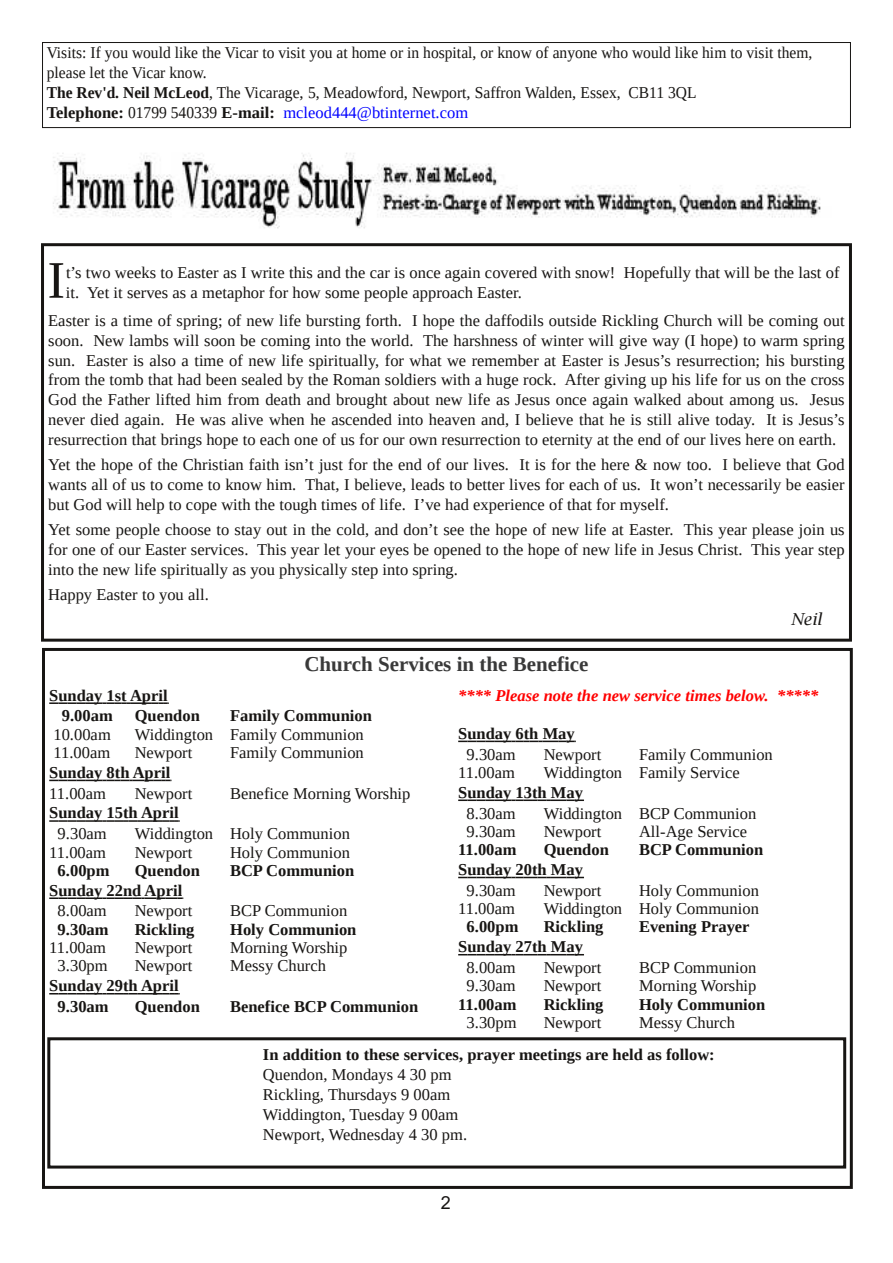
<style>
.page{position:relative;width:893px;height:1263px;background:#fff}
.page>*{position:absolute;margin:0;border:0;box-sizing:border-box;transform-origin:0 0}
.t1{font:52.65px "Liberation Serif";color:#171513}
.t2{font:700 21px "Liberation Serif";color:#393939}
.t3{font:18px "Arial";color:#171513}
.t4{font:16.5px/19.8px "Liberation Serif";color:#171513;text-align:justify}
.t5{font:700 16.5px/20.9px "Liberation Serif";color:#171513}
.t6{font:16.5px/19.8px "Liberation Serif";color:#171513;scale:.94 1}
.t7{font:italic 700 16.5px "Liberation Serif";color:#f00}
.t8{font:italic 16.5px "Lucida Bright";color:#171513}
.s1{font-weight:700}
.s2{color:#00f}
</style>
<div class="page">
<img style="left:53px;top:153px;width:768px;height:76px">
<div style="left:43px;top:43px;width:807px;height:85px;border:1px solid #171513"></div>
<svg style="left:49px;top:702px;width:120px;height:2px"></svg>
<svg style="left:49px;top:780px;width:122px;height:1px"></svg>
<svg style="left:49px;top:820px;width:131px;height:2px"></svg>
<svg style="left:49px;top:897px;width:134px;height:2px"></svg>
<svg style="left:49px;top:993px;width:131px;height:1px"></svg>
<svg style="left:458px;top:741px;width:118px;height:1px"></svg>
<svg style="left:458px;top:799px;width:126px;height:2px"></svg>
<svg style="left:458px;top:877px;width:126px;height:1px"></svg>
<svg style="left:458px;top:954px;width:126px;height:1px"></svg>
<div style="left:42px;top:648px;width:811px;height:541px;border:3px solid #171513"></div>
<div style="left:47px;top:1037px;width:799px;height:131px;border:3px solid #171513"></div>
<div style="left:41px;top:243px;width:811px;height:399px;border:3px solid #171513"></div>
<p class="t6" style="left:47px;top:43px;width:816px">Visits: If you would like the Vicar to visit you at home or in hospital, or know of anyone who would like him to visit them, please let the Vicar know.<br><span class="s1">The Rev'd. Neil McLeod</span>, The Vicarage, 5, Meadowford, Newport, Saffron Walden, Essex, CB11 3QL<br><span class="s1">Telephone:</span> 01799 540339 <span class="s1">E-mail:</span> <span class="s2">mcleod444@btinternet.com</span></p>
<h1 class="t1" style="left:48px;top:251px;width:19px">I</h1>
<p class="t4" style="left:66px;top:262px;width:775px">t’s two weeks to Easter as I write this and the car is once again covered with snow! Hopefully that will be the last of it. Yet it serves as a metaphor for how some people approach Easter.</p>
<p class="t4" style="left:48px;top:311px;width:798px">Easter is a time of spring; of new life bursting forth. I hope the daffodils outside Rickling Church will be coming out soon. New lambs will soon be coming into the world. The harshness of winter will give way (I hope) to warm spring sun. Easter is also a time of new life spiritually, for what we remember at Easter is Jesus’s resurrection; his bursting from the tomb that had been sealed by the Roman soldiers with a huge rock. After giving up his life for us on the cross God the Father lifted him from death and brought about new life as Jesus once again walked about among us. Jesus never died again. He was alive when he ascended into heaven and, I believe that he is still alive today. It is Jesus’s resurrection that brings hope to each one of us for our own resurrection to eternity at the end of our lives here on earth.</p>
<p class="t4" style="left:48px;top:455px;width:798px">Yet the hope of the Christian faith isn’t just for the end of our lives. It is for the here &amp; now too. I believe that God wants all of us to come to know him. That, I believe, leads to better lives for each of us. It won’t necessarily be easier but God will help to cope with the tough times of life. I’ve had experience of that for myself.</p>
<p class="t4" style="left:48px;top:520px;width:798px">Yet some people choose to stay out in the cold, and don’t see the hope of new life at Easter. This year please join us for one of our Easter services. This year let your eyes be opened to the hope of new life in Jesus Christ. This year step into the new life spiritually as you physically step into spring.</p>
<p class="t4" style="left:48px;top:584px;width:162px">Happy Easter to you all.</p>
<p class="t8" style="left:791px;top:609px;width:32px">Neil</p>
<p class="t2" style="left:304px;top:652px;width:286px">Church Services in the Benefice</p>
<p class="t5" style="left:62px;top:685px;width:107px;text-indent:-13px">Sunday 1st April<br>9.00am</p>
<p class="t7" style="left:458px;top:686px;width:362px">**** Please note the new service times below. *****</p>
<p class="t5" style="left:458px;top:723px;width:118px">Sunday 6th May</p>
<p class="t4" style="left:467px;top:744px;width:51px">9.30am</p>
<p class="t4" style="left:544px;top:744px;width:59px">Newport</p>
<p class="t4" style="left:639px;top:744px;width:135px">Family Communion</p>
<p class="t4" style="left:458px;top:762px;width:58px">11.00am</p>
<p class="t4" style="left:544px;top:762px;width:198px">Widdington Family Service</p>
<p class="t5" style="left:458px;top:782px;width:126px">Sunday 13th May</p>
<p class="t4" style="left:467px;top:803px;width:51px">8.30am</p>
<p class="t4" style="left:544px;top:803px;width:214px">Widdington BCP Communion</p>
<p class="t4" style="left:467px;top:821px;width:51px">9.30am</p>
<p class="t4" style="left:544px;top:821px;width:59px">Newport</p>
<p class="t4" style="left:639px;top:821px;width:109px">All-Age Service</p>
<p class="t5" style="left:458px;top:839px;width:60px">11.00am</p>
<p class="t5" style="left:544px;top:839px;width:67px">Quendon</p>
<p class="t5" style="left:639px;top:839px;width:126px">BCP Communion</p>
<p class="t5" style="left:458px;top:859px;width:126px">Sunday 20th May</p>
<p class="t4" style="left:467px;top:880px;width:51px">9.30am</p>
<p class="t4" style="left:544px;top:880px;width:59px">Newport</p>
<p class="t4" style="left:639px;top:880px;width:121px">Holy Communion</p>
<p class="t4" style="left:458px;top:898px;width:58px">11.00am</p>
<p class="t4" style="left:544px;top:898px;width:217px">Widdington Holy Communion</p>
<p class="t5" style="left:467px;top:916px;width:53px">6.00pm</p>
<p class="t5" style="left:544px;top:916px;width:61px">Rickling</p>
<p class="t5" style="left:639px;top:916px;width:112px">Evening Prayer</p>
<p class="t5" style="left:458px;top:936px;width:126px">Sunday 27th May</p>
<p class="t4" style="left:467px;top:957px;width:51px">8.00am</p>
<p class="t4" style="left:544px;top:957px;width:59px">Newport</p>
<p class="t4" style="left:639px;top:957px;width:119px">BCP Communion</p>
<p class="t4" style="left:467px;top:976px;width:51px">9.30am</p>
<p class="t4" style="left:544px;top:976px;width:59px">Newport</p>
<p class="t4" style="left:639px;top:976px;width:119px">Morning Worship</p>
<p class="t5" style="left:458px;top:993px;width:60px">11.00am</p>
<p class="t5" style="left:544px;top:993px;width:61px">Rickling</p>
<p class="t5" style="left:639px;top:993px;width:128px">Holy Communion</p>
<p class="t4" style="left:467px;top:1012px;width:52px">3.30pm</p>
<p class="t4" style="left:544px;top:1012px;width:59px">Newport</p>
<p class="t4" style="left:639px;top:1012px;width:97px">Messy Church</p>
<p class="t5" style="left:263px;top:1044px;width:453px">In addition to these services, prayer meetings are held as follow:</p>
<p class="t4" style="left:263px;top:1065px;width:206px;text-align:left">Quendon, Mondays 4 30 pm<br>Rickling, Thursdays 9 00am<br>Widdington, Tuesday 9 00am<br>Newport, Wednesday 4 30 pm.</p>
<p class="t5" style="left:135px;top:705px;width:67px">Quendon</p>
<p class="t5" style="left:230px;top:705px;width:143px">Family Communion</p>
<p class="t4" style="left:53px;top:724px;width:59px">10.00am</p>
<p class="t4" style="left:135px;top:724px;width:231px">Widdington Family Communion</p>
<p class="t4" style="left:53px;top:742px;width:58px">11.00am</p>
<p class="t4" style="left:135px;top:742px;width:59px">Newport</p>
<p class="t4" style="left:230px;top:742px;width:135px">Family Communion</p>
<p class="t5" style="left:49px;top:762px;width:123px">Sunday 8th April</p>
<p class="t4" style="left:49px;top:783px;width:58px">11.00am</p>
<p class="t4" style="left:135px;top:783px;width:59px">Newport</p>
<p class="t4" style="left:230px;top:783px;width:182px">Benefice Morning Worship</p>
<p class="t5" style="left:49px;top:802px;width:131px">Sunday 15th April</p>
<p class="t4" style="left:58px;top:824px;width:51px">9.30am</p>
<p class="t4" style="left:135px;top:824px;width:217px">Widdington Holy Communion</p>
<p class="t4" style="left:49px;top:842px;width:58px">11.00am</p>
<p class="t4" style="left:135px;top:842px;width:59px">Newport</p>
<p class="t4" style="left:230px;top:842px;width:121px">Holy Communion</p>
<p class="t5" style="left:58px;top:860px;width:53px">6.00pm</p>
<p class="t5" style="left:135px;top:860px;width:67px">Quendon</p>
<p class="t5" style="left:230px;top:860px;width:126px">BCP Communion</p>
<p class="t5" style="left:49px;top:880px;width:134px">Sunday 22nd April</p>
<p class="t4" style="left:58px;top:901px;width:51px">8.00am</p>
<p class="t4" style="left:135px;top:901px;width:59px">Newport</p>
<p class="t4" style="left:230px;top:901px;width:119px">BCP Communion</p>
<p class="t5" style="left:58px;top:919px;width:52px">9.30am</p>
<p class="t5" style="left:135px;top:919px;width:61px">Rickling</p>
<p class="t5" style="left:230px;top:919px;width:128px">Holy Communion</p>
<p class="t4" style="left:49px;top:937px;width:58px">11.00am</p>
<p class="t4" style="left:135px;top:937px;width:59px">Newport</p>
<p class="t4" style="left:230px;top:937px;width:119px">Morning Worship</p>
<p class="t4" style="left:58px;top:956px;width:52px">3.30pm</p>
<p class="t4" style="left:135px;top:956px;width:59px">Newport</p>
<p class="t4" style="left:230px;top:956px;width:97px">Messy Church</p>
<p class="t5" style="left:58px;top:975px;width:122px;text-indent:-8px">Sunday 29th April<br>9.30am</p>
<p class="t5" style="left:135px;top:996px;width:67px">Quendon</p>
<p class="t5" style="left:230px;top:996px;width:190px">Benefice BCP Communion</p>
<p class="t3" style="left:441px;top:1192px;width:12px">2</p>
</div>
